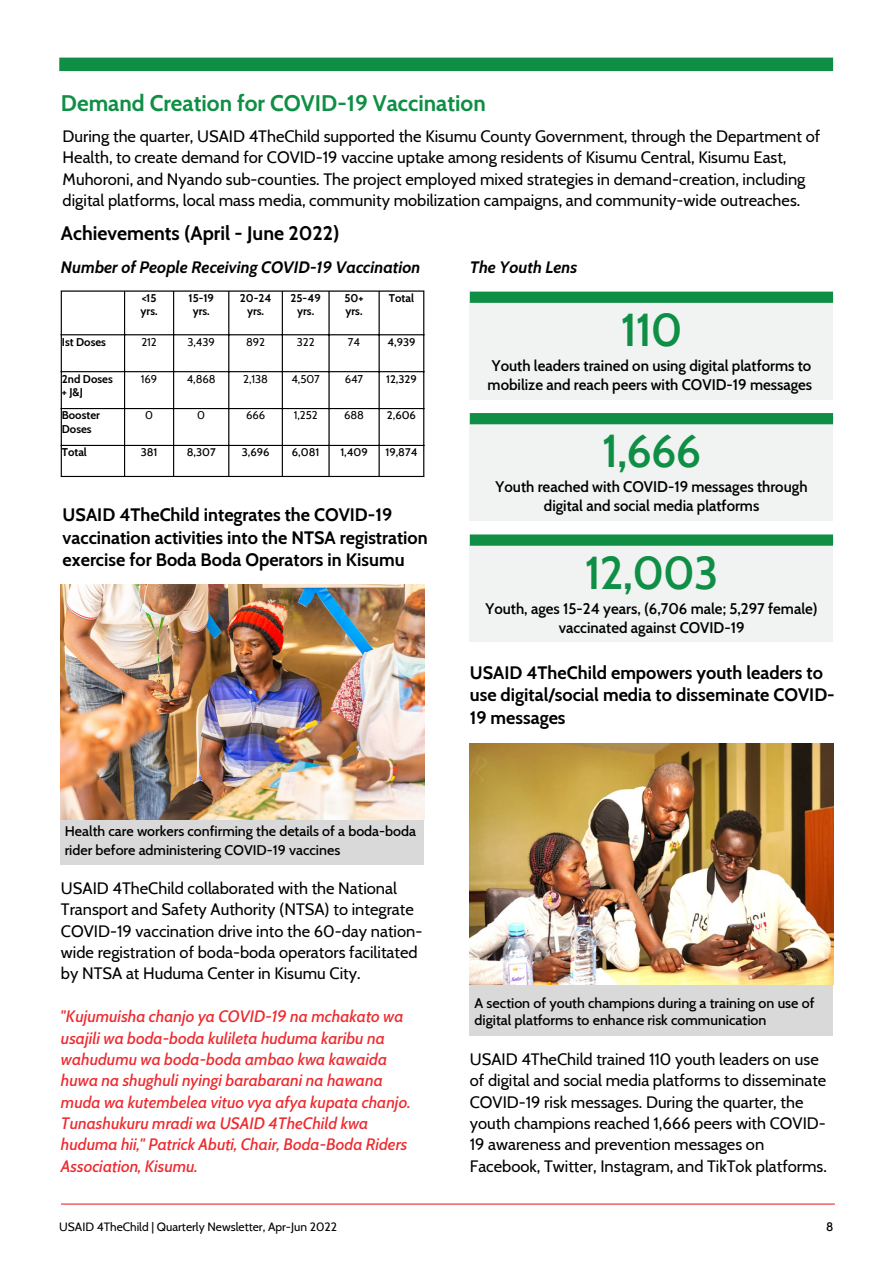
<style>
.page{position:relative;width:893px;height:1264px;background:#fff}
.page>*{position:absolute;margin:0;border:0;box-sizing:border-box;transform-origin:0 0}
.t1{font:600 45px "Cabin";letter-spacing:-.015em;color:#0f8f45}
.t2{font:700 22.5px "Cabin";color:#0f8f45}
.t3{font:700 19.5px "Cabin";color:#000}
.t4{font:700 18px/22.5px "Cabin";color:#000}
.t5{font:16.5px/21.3px "Cabin";color:#000}
.t6{font:italic 500 16.5px/21.3px "Cabin";color:#ed2b30}
.t7{font:italic 700 16.5px "Cabin";color:#000}
.t8{font:600 15px/19px "Cabin";color:#000;text-align:center}
.t9{font:500 14.25px/16.8px "Cabin";color:#000}
.t10{font:12px "Cabin";color:#000}
.t11{font:600 12px "Cabin";color:#000}
.t12{font:700 11.25px/13px "Cabin";color:#000}
.t13{font:11.25px "Cabin";color:#000}
.t14{font:500 11.25px "Cabin";color:#000}
</style>
<div class="page">
<hr style="left:61px;top:1203px;width:773px;height:1px;background:#ed2b30">
<div style="left:59px;top:58px;width:774px;height:13px;background:#0f8f45"></div>
<hr style="left:61px;top:291px;width:1px;height:185px;background:#000">
<hr style="left:124px;top:291px;width:1px;height:185px;background:#000">
<hr style="left:173px;top:291px;width:1px;height:185px;background:#000">
<hr style="left:228px;top:291px;width:1px;height:185px;background:#000">
<hr style="left:282px;top:291px;width:1px;height:185px;background:#000">
<hr style="left:328px;top:291px;width:1px;height:185px;background:#000">
<hr style="left:378px;top:291px;width:1px;height:185px;background:#000">
<hr style="left:423px;top:291px;width:1px;height:185px;background:#000">
<hr style="left:61px;top:290px;width:363px;height:1px;background:#000">
<hr style="left:61px;top:334px;width:363px;height:1px;background:#000">
<hr style="left:61px;top:371px;width:363px;height:1px;background:#000">
<hr style="left:61px;top:408px;width:363px;height:1px;background:#000">
<hr style="left:61px;top:445px;width:363px;height:1px;background:#000">
<hr style="left:61px;top:476px;width:363px;height:1px;background:#000">
<div style="left:470px;top:743px;width:363px;height:292px;background:#d9d9d9"></div>
<img style="left:470px;top:743px;width:363px;height:242px">
<div style="left:61px;top:584px;width:363px;height:280px;background:#d9d9d9"></div>
<img style="left:61px;top:584px;width:363px;height:235px">
<div style="left:470px;top:300px;width:363px;height:99px;background:#f1f2f2"></div>
<div style="left:470px;top:291px;width:363px;height:12px;background:#0f8f45"></div>
<div style="left:470px;top:422px;width:363px;height:99px;background:#f1f2f2"></div>
<div style="left:470px;top:413px;width:363px;height:11px;background:#0f8f45"></div>
<div style="left:470px;top:543px;width:363px;height:99px;background:#f1f2f2"></div>
<div style="left:470px;top:534px;width:363px;height:11px;background:#0f8f45"></div>
<h2 class="t2" style="left:61px;top:89px;width:426px">Demand Creation for COVID-19 Vaccination</h2>
<p class="t5" style="left:63px;top:125px;width:759px">During the quarter, USAID 4TheChild supported the Kisumu County Government, through the Department of Health, to create demand for COVID-19 vaccine uptake among residents of Kisumu Central, Kisumu East, Muhoroni, and Nyando sub-counties. The project employed mixed strategies in demand-creation, including digital platforms, local mass media, community mobilization campaigns, and community-wide outreaches.</p>
<p class="t3" style="left:61px;top:221px;width:280px">Achievements (April - June 2022)</p>
<p class="t7" style="left:61px;top:257px;width:361px">Number of People Receiving COVID-19 Vaccination</p>
<p class="t12" style="left:141px;top:291px;width:18px">&lt;15 yrs.</p>
<p class="t12" style="left:188px;top:291px;width:27px;text-align:center">15-19 yrs.</p>
<p class="t12" style="left:240px;top:291px;width:33px;text-align:center">20-24 yrs.</p>
<p class="t12" style="left:290px;top:291px;width:31px;text-align:center">25-49 yrs.</p>
<p class="t12" style="left:344px;top:291px;width:21px">50+ yrs.</p>
<p class="t12" style="left:389px;top:291px;width:27px">Total</p>
<p class="t12" style="left:62px;top:335px;width:46px">Ist Doses</p>
<p class="t13" style="left:141px;top:335px;width:17px">212</p>
<p class="t13" style="left:187px;top:335px;width:29px">3,439</p>
<p class="t13" style="left:246px;top:335px;width:21px">892</p>
<p class="t13" style="left:297px;top:335px;width:19px">322</p>
<p class="t13" style="left:348px;top:335px;width:14px">74</p>
<p class="t14" style="left:387px;top:335px;width:29px">4,939</p>
<p class="t12" style="left:62px;top:372px;width:52px">2nd Doses + J&amp;J</p>
<p class="t13" style="left:141px;top:372px;width:18px">169</p>
<p class="t13" style="left:187px;top:372px;width:30px">4,868</p>
<p class="t13" style="left:243px;top:372px;width:26px">2,138</p>
<p class="t13" style="left:291px;top:372px;width:30px">4,507</p>
<p class="t13" style="left:345px;top:372px;width:20px">647</p>
<p class="t14" style="left:386px;top:372px;width:32px">12,329</p>
<p class="t12" style="left:62px;top:409px;width:39px">Booster<br>Doses</p>
<p class="t13" style="left:145px;top:408px;width:9px">0</p>
<p class="t13" style="left:197px;top:408px;width:9px">0</p>
<p class="t13" style="left:246px;top:408px;width:21px">666</p>
<p class="t13" style="left:293px;top:408px;width:25px">1,252</p>
<p class="t13" style="left:344px;top:408px;width:22px">688</p>
<p class="t14" style="left:387px;top:408px;width:31px">2,606</p>
<p class="t12" style="left:62px;top:446px;width:27px">Total</p>
<p class="t14" style="left:141px;top:445px;width:18px">381</p>
<p class="t14" style="left:187px;top:445px;width:30px">8,307</p>
<p class="t14" style="left:242px;top:445px;width:29px">3,696</p>
<p class="t14" style="left:292px;top:445px;width:29px">6,081</p>
<p class="t14" style="left:340px;top:445px;width:29px">1,409</p>
<p class="t14" style="left:385px;top:445px;width:33px">19,874</p>
<p class="t4" style="left:63px;top:503px;width:366px">USAID 4TheChild integrates the COVID-19 vaccination activities into the NTSA registration exercise for Boda Boda Operators in Kisumu</p>
<p class="t9" style="left:65px;top:821px;width:353px;line-height:19px">Health care workers confirming the details of a boda-boda rider before administering COVID-19 vaccines</p>
<p class="t5" style="left:61px;top:877px;width:363px">USAID 4TheChild collaborated with the National Transport and Safety Authority (NTSA) to integrate COVID-19 vaccination drive into the 60-day nation&shy;wide registration of boda-boda operators facilitated by NTSA at Huduma Center in Kisumu City.</p>
<p class="t6" style="left:61px;top:1005px;width:351px">"Kujumuisha chanjo ya COVID-19 na mchakato wa usajili wa boda-boda kulileta huduma karibu na wahudumu wa boda-boda ambao kwa kawaida huwa na shughuli nyingi barabarani na hawana muda wa kutembelea vituo vya afya kupata chanjo.<br>Tunashukuru mradi wa USAID 4TheChild kwa huduma hii," Patrick Abuti, Chair, Boda-Boda Riders Association, Kisumu.</p>
<p class="t7" style="left:470px;top:257px;width:109px">The Youth Lens</p>
<h1 class="t1" style="left:620px;top:302px;width:63px">110</h1>
<p class="t8" style="left:487px;top:356px;width:326px;text-align:left">Youth leaders trained on using digital platforms to mobilize and reach peers with COVID-19 messages</p>
<h1 class="t1" style="left:602px;top:423px;width:101px">1,666</h1>
<p class="t8" style="left:495px;top:477px;width:313px">Youth reached with COVID-19 messages through digital and social media platforms</p>
<h1 class="t1" style="left:585px;top:545px;width:135px">12,003</h1>
<p class="t8" style="left:485px;top:598px;width:334px">Youth, ages 15-24 years, (6,706 male; 5,297 female) vaccinated against COVID-19</p>
<p class="t4" style="left:470px;top:661px;width:366px">USAID 4TheChild empowers youth leaders to use digital/social media to disseminate COVID-<br>19 messages</p>
<p class="t9" style="left:474px;top:994px;width:341px">A section of youth champions during a training on use of digital platforms to enhance risk communication</p>
<p class="t5" style="left:470px;top:1048px;width:358px">USAID 4TheChild trained 110 youth leaders on use of digital and social media platforms to disseminate COVID-19 risk messages. During the quarter, the youth champions reached 1,666 peers with COVID-19 awareness and prevention messages on Facebook, Twitter, Instagram, and TikTok platforms.</p>
<p class="t10" style="left:59px;top:1218px;width:279px">USAID 4TheChild | Quarterly Newsletter, Apr-Jun 2022</p>
<p class="t11" style="left:826px;top:1218px;width:9px">8</p>
</div>
